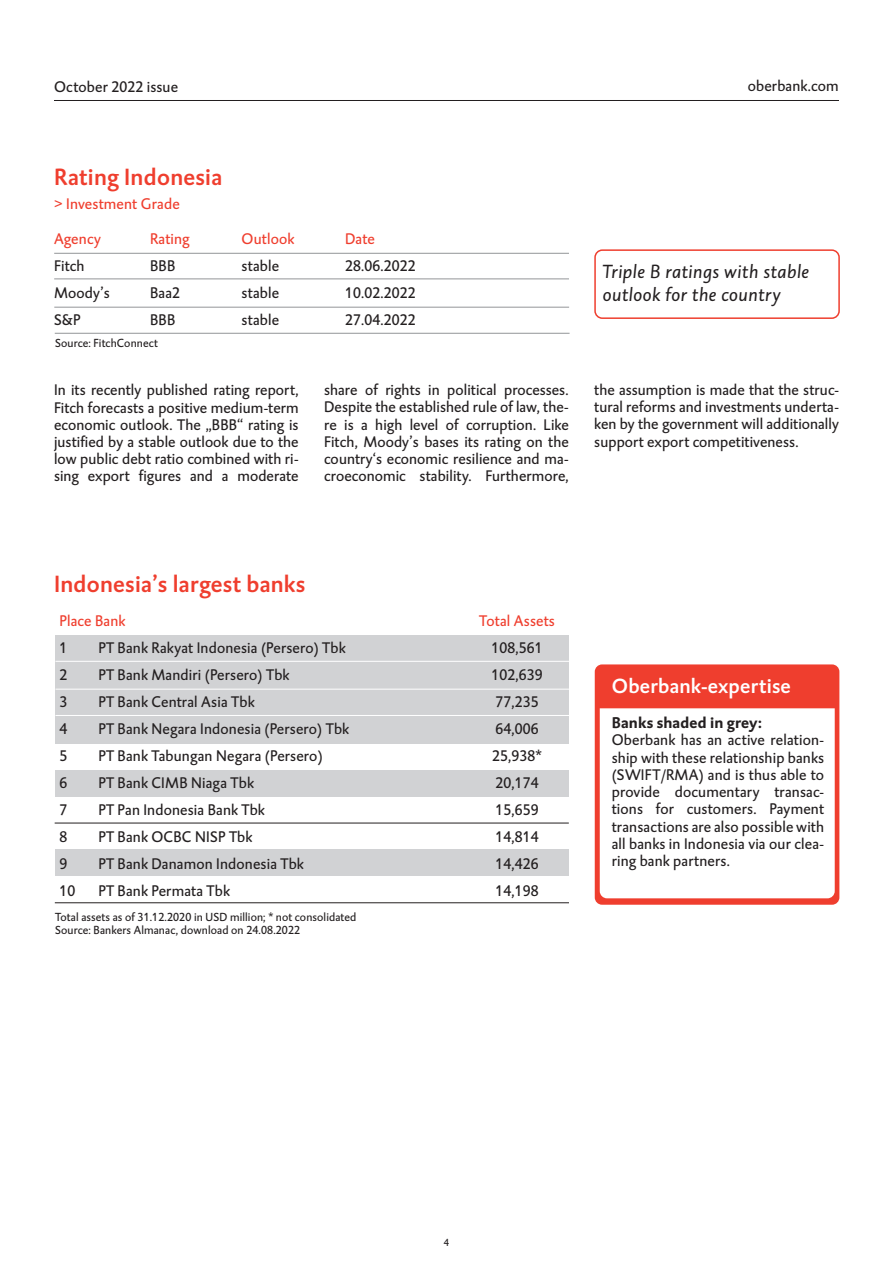
<style>
.page{position:relative;width:893px;height:1263px;background:#fff}
.page>*{position:absolute;margin:0;border:0;box-sizing:border-box;transform-origin:0 0}
.t1{font:24px "DTL Caspari T Medium";letter-spacing:.01em;color:#ef3e2e}
.t2{font:21px "DTL Caspari T Medium";letter-spacing:.01em;color:#fff}
.t3{font:italic 19.5px/22.5px "DTL Caspari T";letter-spacing:.025em;color:#231f20}
.t4{font:15.75px/17.2px "DTL Caspari T";letter-spacing:.01em;color:#231f20;text-align:justify}
.t5{font:15.75px "DTL Caspari T";letter-spacing:.01em;color:#ef3e2e}
.t6{font:700 15.75px "DTL Caspari T";letter-spacing:.01em;color:#231f20}
.t7{font:12px/13.5px "DTL Caspari T";letter-spacing:.01em;color:#231f20}
.t8{font:10.5px "DTL Caspari T";color:#231f20}
</style>
<div class="page">
<hr style="left:54px;top:100px;width:785px;height:1px;background:#231f20">
<div style="left:55px;top:849px;width:514px;height:27px;background:#d1d2d4"></div>
<div style="left:55px;top:770px;width:514px;height:26px;background:#d1d2d4"></div>
<div style="left:55px;top:635px;width:514px;height:108px;background:#d1d2d4"></div>
<div style="left:595px;top:664px;width:244px;height:241px;background:#ef3e2e;border-radius:7px"></div>
<div style="left:600px;top:708px;width:235px;height:190px;background:#fff"></div>
<hr style="left:55px;top:661px;width:515px;height:1px;background:#fff">
<hr style="left:55px;top:689px;width:515px;height:1px;background:#fff">
<hr style="left:54px;top:253px;width:515px;height:1px;background:#939598">
<hr style="left:54px;top:279px;width:515px;height:1px;background:#939598">
<div style="left:594px;top:249px;width:246px;height:70px;border:2px solid #ef3e2e;border-radius:7px"></div>
<hr style="left:54px;top:307px;width:515px;height:1px;background:#939598">
<hr style="left:55px;top:333px;width:515px;height:1px;background:#939598">
<hr style="left:55px;top:715px;width:515px;height:1px;background:#fff">
<hr style="left:55px;top:902px;width:514px;height:1px;background:#231f20">
<hr style="left:55px;top:823px;width:514px;height:1px;background:#231f20">
<p class="t4" style="left:54px;top:78px;width:125px">October 2022 issue</p>
<p class="t4" style="left:748px;top:77px;width:93px">oberbank.com</p>
<h1 class="t1" style="left:54px;top:161px;width:170px">Rating Indonesia</h1>
<p class="t5" style="left:54px;top:194px;width:127px">&gt; Investment Grade</p>
<p class="t5" style="left:54px;top:229px;width:49px">Agency</p>
<p class="t5" style="left:150px;top:229px;width:41px">Rating</p>
<p class="t5" style="left:242px;top:229px;width:54px">Outlook</p>
<p class="t5" style="left:345px;top:229px;width:31px">Date</p>
<p class="t4" style="left:54px;top:257px;width:32px">Fitch</p>
<p class="t4" style="left:150px;top:257px;width:27px">BBB</p>
<p class="t4" style="left:242px;top:257px;width:39px">stable</p>
<p class="t4" style="left:345px;top:257px;width:72px">28.06.2022</p>
<p class="t4" style="left:54px;top:284px;width:57px">Moody’s</p>
<p class="t4" style="left:150px;top:284px;width:32px">Baa2</p>
<p class="t4" style="left:242px;top:284px;width:39px">stable</p>
<p class="t4" style="left:345px;top:284px;width:72px">10.02.2022</p>
<p class="t4" style="left:54px;top:311px;width:28px">S&amp;P</p>
<p class="t4" style="left:150px;top:311px;width:27px">BBB</p>
<p class="t4" style="left:242px;top:311px;width:39px">stable</p>
<p class="t4" style="left:345px;top:311px;width:72px">27.04.2022</p>
<p class="t7" style="left:55px;top:337px;width:105px">Source: FitchConnect</p>
<p class="t3" style="left:603px;top:261px;width:208px">Triple B ratings with stable outlook for the country</p>
<p class="t4" style="left:54px;top:381px;width:246px">In its recently published rating report, Fitch forecasts a positive medium-term economic outlook. The „BBB“ rating is justified by a stable outlook due to the low public debt ratio combined with ri&shy;sing export figures and a moderate</p>
<p class="t4" style="left:324px;top:381px;width:246px">share of rights in political processes.<br>Despite the established rule of law, the&shy;re is a high level of corruption. Like Fitch, Moody’s bases its rating on the country‘s economic resilience and ma&shy;croeconomic stability. Furthermore,</p>
<p class="t4" style="left:594px;top:381px;width:246px">the assumption is made that the struc&shy;tural reforms and investments underta&shy;ken by the government will additionally support export competitiveness.</p>
<h1 class="t1" style="left:54px;top:568px;width:253px">Indonesia’s largest banks</h1>
<p class="t5" style="left:60px;top:612px;width:67px">Place Bank</p>
<p class="t5" style="left:479px;top:612px;width:77px">Total Assets</p>
<p class="t4" style="left:60px;top:639px;width:9px">1</p>
<p class="t4" style="left:99px;top:639px;width:249px">PT Bank Rakyat Indonesia (Persero) Tbk</p>
<p class="t4" style="left:491px;top:639px;width:53px">108,561</p>
<p class="t4" style="left:60px;top:666px;width:9px">2</p>
<p class="t4" style="left:99px;top:666px;width:193px">PT Bank Mandiri (Persero) Tbk</p>
<p class="t4" style="left:491px;top:666px;width:53px">102,639</p>
<p class="t4" style="left:60px;top:693px;width:9px">3</p>
<p class="t4" style="left:99px;top:693px;width:158px">PT Bank Central Asia Tbk</p>
<p class="t4" style="left:495px;top:693px;width:45px">77,235</p>
<p class="t4" style="left:60px;top:720px;width:9px">4</p>
<p class="t4" style="left:99px;top:720px;width:252px">PT Bank Negara Indonesia (Persero) Tbk</p>
<p class="t4" style="left:495px;top:720px;width:45px">64,006</p>
<p class="t4" style="left:60px;top:747px;width:9px">5</p>
<p class="t4" style="left:99px;top:747px;width:226px">PT Bank Tabungan Negara (Persero)</p>
<p class="t4" style="left:492px;top:747px;width:51px">25,938*</p>
<p class="t4" style="left:60px;top:774px;width:9px">6</p>
<p class="t4" style="left:99px;top:774px;width:157px">PT Bank CIMB Niaga Tbk</p>
<p class="t4" style="left:495px;top:774px;width:45px">20,174</p>
<p class="t4" style="left:60px;top:801px;width:9px">7</p>
<p class="t4" style="left:99px;top:801px;width:168px">PT Pan Indonesia Bank Tbk</p>
<p class="t4" style="left:495px;top:801px;width:45px">15,659</p>
<p class="t4" style="left:60px;top:828px;width:9px">8</p>
<p class="t4" style="left:99px;top:828px;width:155px">PT Bank OCBC NISP Tbk</p>
<p class="t4" style="left:495px;top:828px;width:45px">14,814</p>
<p class="t4" style="left:60px;top:855px;width:9px">9</p>
<p class="t4" style="left:99px;top:855px;width:207px">PT Bank Danamon Indonesia Tbk</p>
<p class="t4" style="left:495px;top:855px;width:45px">14,426</p>
<p class="t4" style="left:60px;top:882px;width:17px">10</p>
<p class="t4" style="left:99px;top:882px;width:133px">PT Bank Permata Tbk</p>
<p class="t4" style="left:495px;top:882px;width:45px">14,198</p>
<p class="t7" style="left:55px;top:910px;width:303px">Total assets as of 31.12.2020 in USD million; * not consolidated<br>Source: Bankers Almanac, download on 24.08.2022</p>
<h2 class="t2" style="left:612px;top:672px;width:181px">Oberbank-expertise</h2>
<p class="t6" style="left:612px;top:712px;width:152px">Banks shaded in grey:</p>
<p class="t4" style="left:612px;top:731px;width:214px">Oberbank has an active relation&shy;ship with these relationship banks (SWIFT/RMA) and is thus able to provide documentary transac&shy;tions for customers. Payment transactions are also possible with all banks in Indonesia via our clea&shy;ring bank partners.</p>
<p class="t8" style="left:444px;top:1236px;width:7px">4</p>
</div>
